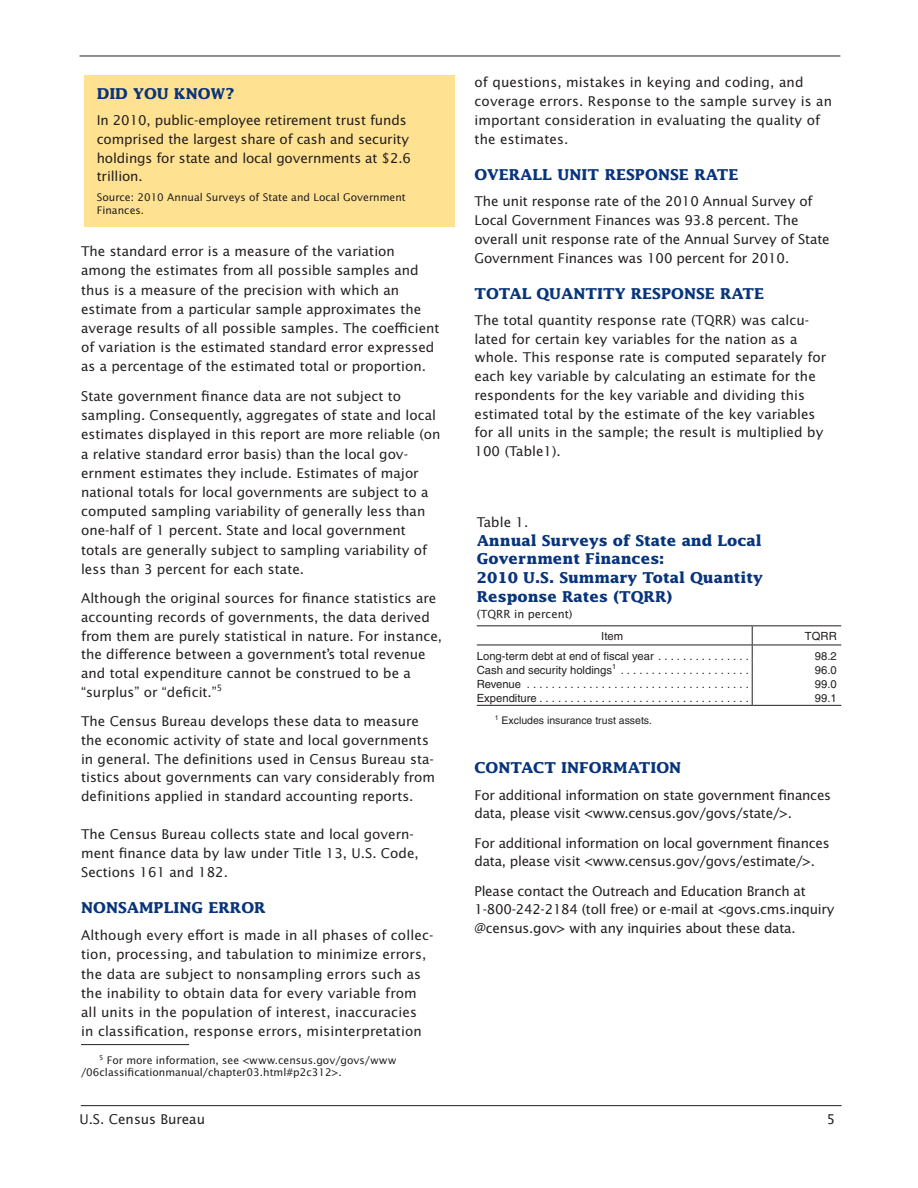
<style>
.page{position:relative;width:918px;height:1188px;background:#fff}
.page>*{position:absolute;margin:0;border:0;box-sizing:border-box;transform-origin:0 0}
.table_title{font:700 15px/18.8px "Lucida";color:#08347b}
.subhead1{font:700 15px "Lucida";color:#08347b}
.body_text{font:700 15px "Lucida";color:#08347b}
.Body_text{font:700 15px "Lucida";color:#08347b}
.Body_text-2{font:13.5px/19.2px "Lucida Sans";color:#231f20}
.Body_text-3{font:13.5px/18.8px "Lucida Sans";letter-spacing:-.02em;color:#231f20}
.body_text-2{font:13.5px/18.8px "Lucida Sans";color:#231f20}
.table_number{font:13.5px "Lucida Sans";color:#231f20}
.table_text_left{font:11.25px "Helvetica";color:#231f20}
.table_text_right{font:11.25px "Helvetica";color:#231f20}
.Table_headnote{font:11.25px "Lucida Sans";color:#231f20}
.footnote2{font:10.5px/12px "Lucida Sans";color:#231f20}
.Body_text-4{font:10.5px/13.5px "Lucida Sans";color:#231f20}
.table_footnote{font:10.5px "Helvetica";color:#231f20}
</style>
<div class="page">
<hr style="left:81px;top:1105px;width:761px;height:1px;background:#231f20">
<hr style="left:80px;top:56px;width:760px;height:1px;background:#231f20">
<hr style="left:81px;top:1044px;width:108px;height:1px;background:#231f20">
<div style="left:85px;top:75px;width:370px;height:152px;background:#ffe192"></div>
<svg style="left:752px;top:626px;width:1px;height:79px"></svg>
<hr style="left:477px;top:625px;width:275px;height:1px;background:#231f20">
<hr style="left:752px;top:625px;width:89px;height:1px;background:#231f20">
<hr style="left:477px;top:645px;width:275px;height:1px;background:#231f20">
<hr style="left:752px;top:645px;width:89px;height:1px;background:#231f20">
<hr style="left:477px;top:705px;width:275px;height:1px;background:#231f20">
<hr style="left:752px;top:705px;width:89px;height:1px;background:#231f20">
<p class="subhead1" style="left:97px;top:84px;width:139px">DID YOU KNOW?</p>
<p class="Body_text-2" style="left:97px;top:111px;width:316px;line-height:18.8px">In 2010, public-employee retirement trust funds comprised the largest share of cash and security holdings for state and local governments at $2.6 trillion.</p>
<p class="Body_text-4" style="left:97px;top:191px;width:311px">Source: 2010 Annual Surveys of State and Local Government<br>Finances.</p>
<p class="Body_text-2" style="left:81px;top:242px;width:360px">The standard error is a measure of the variation among the estimates from all possible samples and thus is a measure of the precision with which an estimate from a particular sample approximates the average results of all possible samples. The coefficient of variation is the estimated standard error expressed as a percentage of the estimated total or proportion.</p>
<p class="Body_text-2" style="left:81px;top:387px;width:361px">State government finance data are not subject to sampling. Consequently, aggregates of state and local estimates displayed in this report are more reliable (on a relative standard error basis) than the local gov&shy;ernment estimates they include. Estimates of major national totals for local governments are subject to a computed sampling variability of generally less than one-half of 1 percent. State and local government totals are generally subject to sampling variability of less than 3 percent for each state.</p>
<p class="Body_text-2" style="left:81px;top:589px;width:363px;line-height:18.8px">Although the original sources for finance statistics are accounting records of governments, the data derived from them are purely statistical in nature. For instance, the difference between a government’s total revenue and total expenditure cannot be construed to be a “surplus” or “deficit.”<sup>5</sup></p>
<p class="Body_text-2" style="left:81px;top:712px;width:355px;line-height:18.8px">The Census Bureau develops these data to measure the economic activity of state and local governments in general. The definitions used in Census Bureau sta&shy;tistics about governments can vary considerably from definitions applied in standard accounting reports.</p>
<p class="Body_text-2" style="left:81px;top:825px;width:339px">The Census Bureau collects state and local govern&shy;ment finance data by law under Title 13, U.S. Code,<br>Sections 161 and 182.</p>
<p class="Body_text" style="left:81px;top:899px;width:186px">NONSAMPLING ERROR</p>
<p class="Body_text-2" style="left:81px;top:926px;width:354px">Although every effort is made in all phases of collec&shy;tion, processing, and tabulation to minimize errors, the data are subject to nonsampling errors such as the inability to obtain data for every variable from all units in the population of interest, inaccuracies<br>in classification, response errors, misinterpretation</p>
<p class="footnote2" style="left:81px;top:1054px;width:317px;text-indent:18px"><sup>5</sup> For more information, see &lt;www.census.gov/govs/www /06classificationmanual/chapter03.html#p2c312&gt;.</p>
<p class="Body_text-2" style="left:474px;top:72px;width:359px">of questions, mistakes in keying and coding, and coverage errors. Response to the sample survey is an important consideration in evaluating the quality of the estimates.</p>
<p class="body_text" style="left:474px;top:166px;width:266px">OVERALL UNIT RESPONSE RATE</p>
<p class="Body_text-2" style="left:474px;top:192px;width:357px;line-height:18.8px">The unit response rate of the 2010 Annual Survey of Local Government Finances was 93.8 percent. The overall unit response rate of the Annual Survey of State Government Finances was 100 percent for 2010.</p>
<p class="subhead1" style="left:474px;top:284px;width:291px">TOTAL QUANTITY RESPONSE RATE</p>
<p class="body_text-2" style="left:474px;top:311px;width:353px">The total quantity response rate (TQRR) was calcu&shy;lated for certain key variables for the nation as a whole. This response rate is computed separately for each key variable by calculating an estimate for the respondents for the key variable and dividing this estimated total by the estimate of the key variables for all units in the sample; the result is multiplied by 100 (Table1).</p>
<p class="table_number" style="left:477px;top:514px;width:53px">Table 1.</p>
<p class="table_title" style="left:477px;top:531px;width:287px">Annual Surveys of State and Local<br>Government Finances:<br>2010 U.S. Summary Total Quantity<br>Response Rates (TQRR)</p>
<p class="Table_headnote" style="left:477px;top:608px;width:97px">(TQRR in percent)</p>
<p class="table_text_right" style="left:601px;top:630px;width:23px">Item</p>
<p class="table_text_right" style="left:805px;top:630px;width:33px">TQRR</p>
<p class="table_text_left" style="left:477px;top:649px;width:267px">Long-term debt at end of fiscal year . . . . . . . . . . . . . .</p>
<p class="table_text_right" style="left:815px;top:649px;width:23px">98.2</p>
<p class="table_text_left" style="left:477px;top:663px;width:267px">Cash and security holdings<sup>1</sup> . . . . . . . . . . . . . . . . . . . .</p>
<p class="table_text_right" style="left:815px;top:663px;width:23px">96.0</p>
<p class="table_text_left" style="left:477px;top:678px;width:267px">Revenue . . . . . . . . . . . . . . . . . . . . . . . . . . . . . . . . . . .</p>
<p class="table_text_right" style="left:815px;top:678px;width:23px">99.0</p>
<p class="table_text_left" style="left:477px;top:692px;width:267px">Expenditure . . . . . . . . . . . . . . . . . . . . . . . . . . . . . . . . .</p>
<p class="table_text_right" style="left:815px;top:692px;width:23px">99. 1</p>
<p class="table_footnote" style="left:495px;top:714px;width:157px"><sup>1</sup> Excludes insurance trust assets.</p>
<p class="subhead1" style="left:474px;top:759px;width:208px">CONTACT INFORMATION</p>
<p class="Body_text-3" style="left:474px;top:786px;width:358px">For additional information on state government finances data, please visit &lt;www.census.gov/govs/state/&gt;.</p>
<p class="Body_text-3" style="left:474px;top:834px;width:357px">For additional information on local government finances data, please visit &lt;www.census.gov/govs/estimate/&gt;.</p>
<p class="Body_text-3" style="left:474px;top:882px;width:361px">Please contact the Outreach and Education Branch at<br>1-800-242-2184 (toll free) or e-mail at &lt;govs.cms.inquiry</p>
<p class="Body_text-3" style="left:474px;top:919px;width:323px">@census.gov&gt; with any inquiries about these data.</p>
<p class="Body_text-2" style="left:79px;top:1110px;width:127px">U.S. Census Bureau</p>
<p class="Body_text-2" style="left:827px;top:1110px;width:10px">5</p>
</div>
